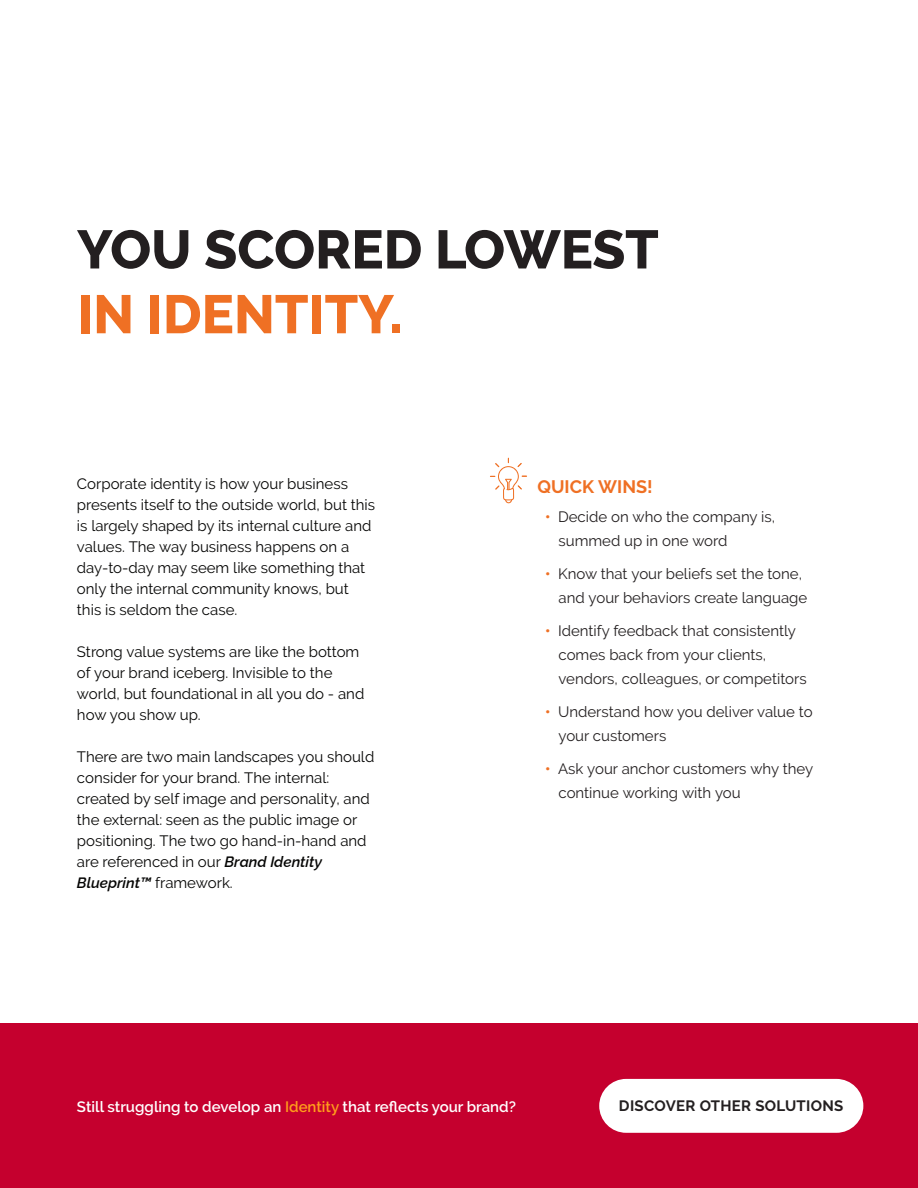
<style>
.page{position:relative;width:918px;height:1188px;background:#fff}
.page>*{position:absolute;margin:0;border:0;box-sizing:border-box;transform-origin:0 0}
.t1{font:800 54px "Raleway";color:#231f20}
.t2{font:800 54px "Raleway";color:#ef7024}
.t3{font:700 18px "Raleway";color:#ef7024}
.t4{font:15px/21px "Raleway";color:#050504}
.t5{font:15px/24px "Raleway";color:#231f20}
.t6{font:600 15px "Raleway";color:#fff}
.t7{font:700 15px "Raleway";letter-spacing:.02em;color:#231f20}
.s1{font-weight:600;font-style:italic}
.s2{font-weight:700;color:#ef7024}
.s3{color:#ff9d1b}
</style>
<div class="page">
<div style="left:0;top:1024px;width:918px;height:164px;background:#c5002e"></div>
<svg style="left:490px;top:458px;width:37px;height:45px"></svg>
<div style="left:599px;top:1079px;width:264px;height:54px;background:#fff;border-radius:27px"></div>
<h1 class="t1" style="left:77px;top:219px;width:583px">YOU SCORED LOWEST</h1>
<h1 class="t2" style="left:77px;top:284px;width:327px">IN IDENTITY.</h1>
<p class="t4" style="left:77px;top:473px;width:300px">Corporate identity is how your business presents itself to the outside world, but this is largely shaped by its internal culture and values. The way business happens on a day-to-day may seem like something that only the internal community knows, but this is seldom the case.</p>
<p class="t4" style="left:77px;top:641px;width:289px">Strong value systems are like the bottom of your brand iceberg. Invisible to the world, but foundational in all you do - and how you show up.</p>
<p class="t4" style="left:77px;top:746px;width:299px">There are two main landscapes you should consider for your brand. The internal: created by self image and personality, and the external: seen as the public image or positioning. The two go hand-in-hand and are referenced in our <span class="s1">Brand Identity Blueprint™</span> framework.</p>
<p class="t3" style="left:538px;top:477px;width:117px">QUICK WINS!</p>
<p class="t5" style="left:559px;top:504px;width:218px;text-indent:-14px"><span class="s2">•</span> Decide on who the company is, summed up in one word</p>
<p class="t5" style="left:559px;top:561px;width:250px;text-indent:-14px"><span class="s2">•</span> Know that your beliefs set the tone, and your behaviors create language</p>
<p class="t5" style="left:559px;top:618px;width:250px;text-indent:-14px"><span class="s2">•</span> Identify feedback that consistently comes back from your clients, vendors, colleagues, or competitors</p>
<p class="t5" style="left:559px;top:699px;width:256px;text-indent:-14px"><span class="s2">•</span> Understand how you deliver value to your customers</p>
<p class="t5" style="left:559px;top:756px;width:256px;text-indent:-14px"><span class="s2">•</span> Ask your anchor customers why they continue working with you</p>
<p class="t6" style="left:77px;top:1098px;width:440px">Still struggling to develop an <span class="s3">Identity</span> that reflects your brand?</p>
<p class="t7" style="left:619px;top:1097px;width:226px">DISCOVER OTHER SOLUTIONS</p>
</div>
